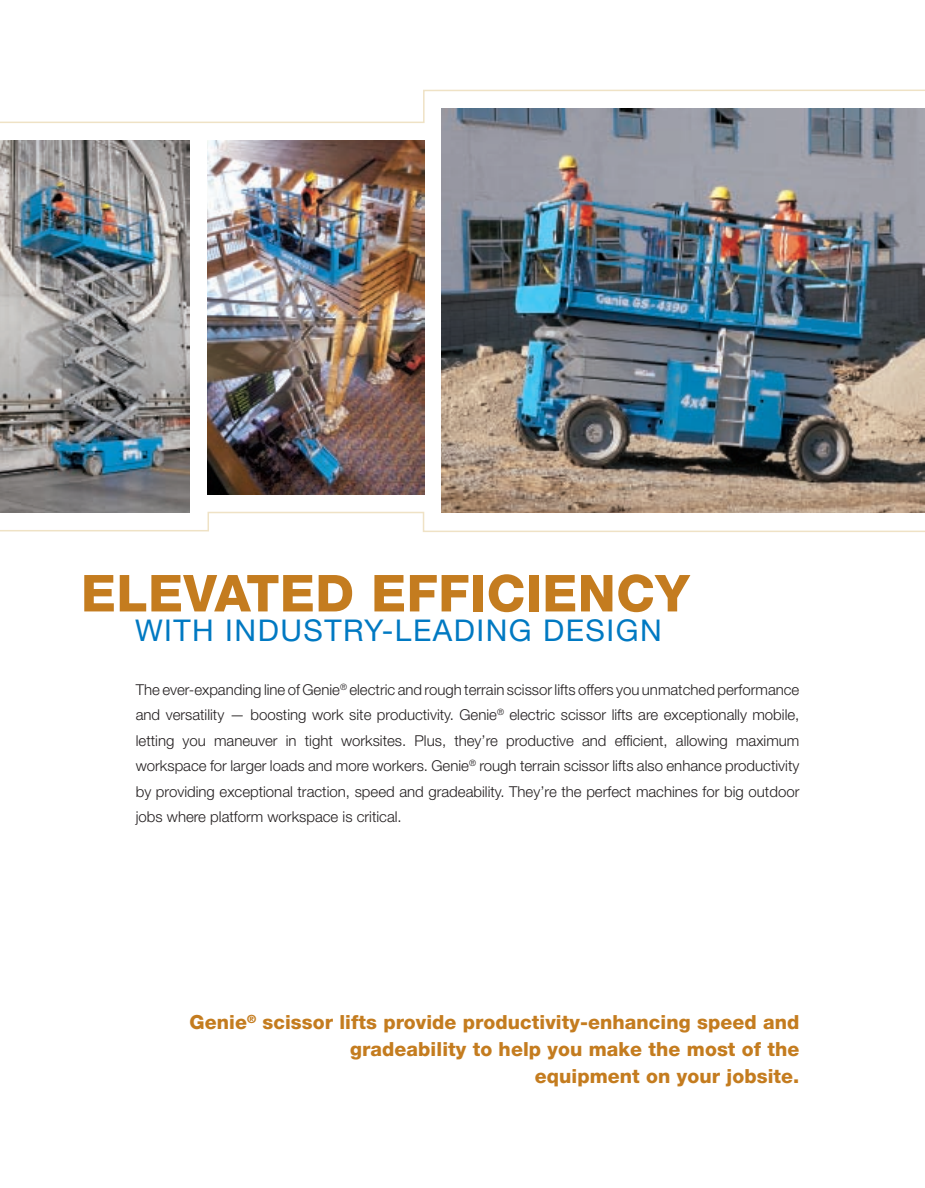
<style>
.page{position:relative;width:925px;height:1188px;background:#fff}
.page>*{position:absolute;margin:0;border:0;box-sizing:border-box;transform-origin:0 0}
.t1{font:800 51px "Helvetica Neue LT Std";letter-spacing:.01em;color:#c47c1f}
.t2{font:30px "Helvetica Neue LT Std";letter-spacing:.05em;color:#0079c2}
.t3{font:800 19.5px/27px "Helvetica Neue LT Std";letter-spacing:.005em;color:#c47c1f;text-align:right}
.t4{font:300 15px/25.5px "Helvetica Neue LT Std";color:#231f20;text-align:justify}
</style>
<div class="page">
<img style="left:442px;top:124px;width:483px;height:352px">
<svg style="left:0;top:476px;width:925px;height:56px"></svg>
<img style="left:208px;top:140px;width:216px;height:354px">
<svg style="left:0;top:89px;width:925px;height:35px"></svg>
<img style="left:0;top:140px;width:190px;height:373px">
<h1 class="t1" style="left:81px;top:563px;width:610px">Elevated Efficiency</h1>
<h2 class="t2" style="left:135px;top:613px;width:528px">WITH I NDUSTRY-LEADING DESIGN</h2>
<p class="t4" style="left:136px;top:676px;width:665px">The ever-expanding line of Genie<sup>®</sup> electric and rough terrain scissor lifts offers you unmatched performance and versatility — boosting work site productivity. Genie<sup>®</sup> electric scissor lifts are exceptionally mobile, letting you maneuver in tight worksites. Plus, they’re productive and efficient, allowing maximum workspace for larger loads and more workers. Genie<sup>®</sup> rough terrain scissor lifts also enhance productivity by providing exceptional traction, speed and gradeability. They’re the perfect machines for big outdoor jobs where platform workspace is critical.</p>
<h3 class="t3" style="left:189px;top:1009px;width:611px">Genie<sup>®</sup> scissor lifts provide productivity-enhancing speed and gradeability to help you make the most of the<br>equipment on your jobsite.</h3>
</div>
